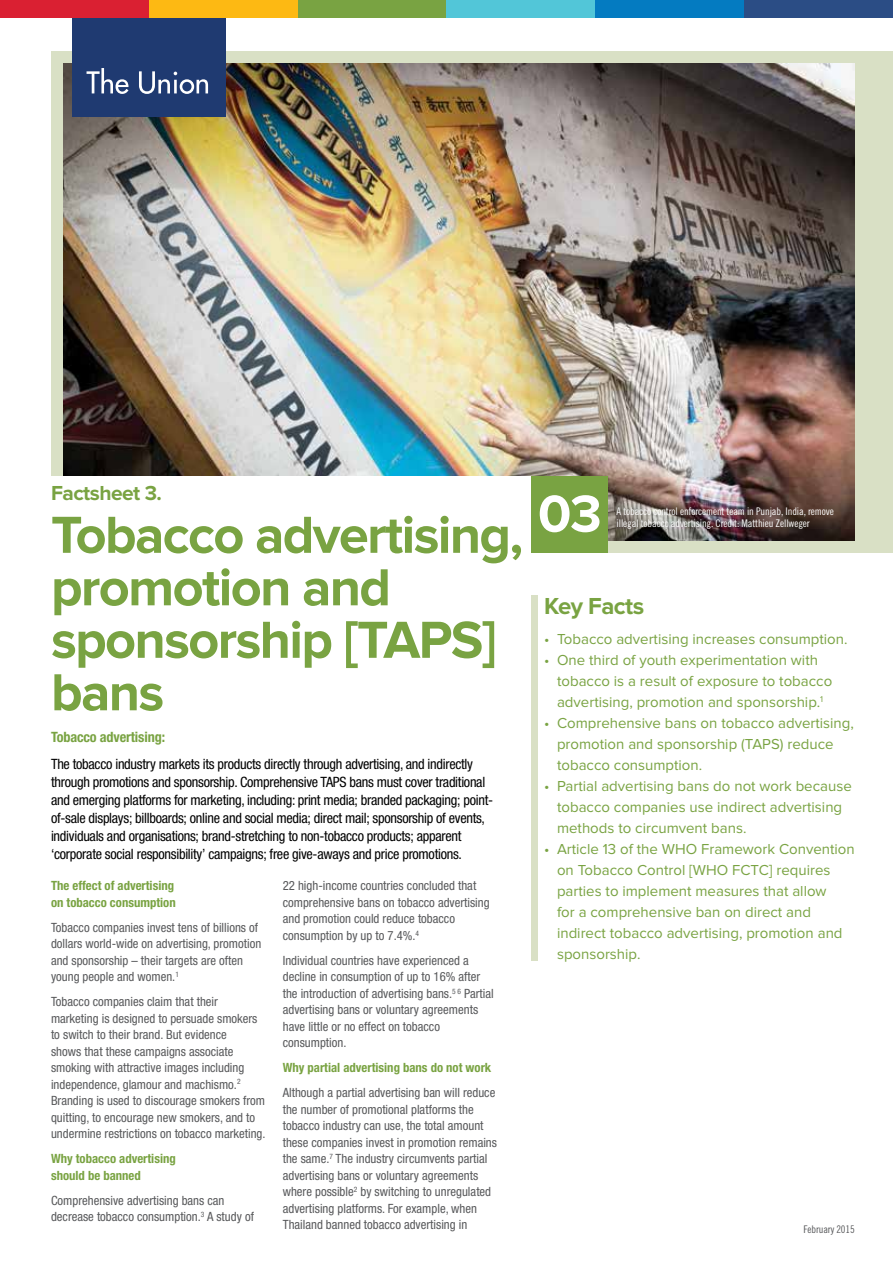
<style>
.page{position:relative;width:893px;height:1263px;background:#fff}
.page>*{position:absolute;margin:0;border:0;box-sizing:border-box;transform-origin:0 0}
.t1{font:700 54px/52.5px "Proxima Nova";letter-spacing:-.03em;color:#79a342}
.t2{font:700 54px "Proxima Nova";color:#fff}
.t3{font:700 24px "Proxima Nova";letter-spacing:-.025em;color:#79a342}
.t4{font:700 21px "Proxima Nova";letter-spacing:-.025em;color:#79a342}
.t5{font:15px/21px "Proxima Nova";color:#79a342}
.t6{font:condensed 14.25px/18px "Helvetica Neue";letter-spacing:-.02em;color:#000}
.t7{font:700 condensed 14.25px "Helvetica Neue";letter-spacing:-.01em;color:#79a342}
.t8{font:condensed 12.75px/16.5px "Helvetica Neue";color:#58595b}
.t9{font:700 condensed 12.75px/16.5px "Helvetica Neue";color:#79a342}
.t10{font:10.5px/12.6px "Trade Gothic Cond Eighteen";letter-spacing:-.01em;color:#fff}
.t11{font:10.5px "Trade Gothic Cond Eighteen";letter-spacing:-.01em;color:#58595b}
</style>
<div class="page">
<div style="left:51px;top:51px;width:842px;height:502px;background:#d9e0c5"></div>
<img style="left:64px;top:64px;width:791px;height:476px">
<div style="left:51px;top:476px;width:480px;height:99px;background:#fff"></div>
<div style="left:531px;top:595px;width:7px;height:366px;background:#d9e0c5"></div>
<div style="left:72px;top:17px;width:153px;height:99px;background:#1f3a71"></div>
<svg style="left:87px;top:68px;width:41px;height:26px"></svg>
<svg style="left:139px;top:71px;width:69px;height:23px"></svg>
<div style="left:531px;top:476px;width:77px;height:77px;background:#79a342"></div>
<div style="left:0;top:0;width:149px;height:17px;background:#da2032"></div>
<div style="left:149px;top:0;width:149px;height:17px;background:#fdb913"></div>
<div style="left:298px;top:0;width:148px;height:17px;background:#79a342"></div>
<div style="left:446px;top:0;width:149px;height:17px;background:#52c6d8"></div>
<div style="left:595px;top:0;width:149px;height:17px;background:#047bc1"></div>
<div style="left:744px;top:0;width:149px;height:17px;background:#2b4d85"></div>
<h3 class="t4" style="left:51px;top:481px;width:112px">Factsheet 3.</h3>
<h1 class="t1" style="left:51px;top:510px;width:474px">Tobacco advertising, promotion and sponsorship [TAPS] bans</h1>
<p class="t7" style="left:51px;top:729px;width:116px">Tobacco advertising:</p>
<p class="t6" style="left:51px;top:755px;width:444px">The tobacco industry markets its products directly through advertising, and indirectly through promotions and sponsorship. Comprehensive TAPS bans must cover traditional and emerging platforms for marketing, including: print media; branded packaging; point&shy;of-sale displays; billboards; online and social media; direct mail; sponsorship of events, individuals and organisations; brand-stretching to non-tobacco products; apparent ‘corporate social responsibility’ campaigns; free give-aways and price promotions.</p>
<p class="t9" style="left:51px;top:877px;width:126px">The effect of advertising on tobacco consumption</p>
<p class="t8" style="left:51px;top:919px;width:212px">Tobacco companies invest tens of billions of dollars world-wide on advertising, promotion and sponsorship – their targets are often young people and women.<sup>1</sup></p>
<p class="t8" style="left:51px;top:993px;width:216px">Tobacco companies claim that their marketing is designed to persuade smokers to switch to their brand. But evidence<br>shows that these campaigns associate smoking with attractive images including independence, glamour and machismo.<sup>2<br></sup>Branding is used to discourage smokers from quitting, to encourage new smokers, and to undermine restrictions on tobacco marketing.</p>
<p class="t9" style="left:51px;top:1150px;width:126px">Why tobacco advertising should be banned</p>
<p class="t8" style="left:51px;top:1192px;width:205px">Comprehensive advertising bans can decrease tobacco consumption.<sup>3</sup> A study of</p>
<p class="t8" style="left:283px;top:877px;width:208px">22 high-income countries concluded that comprehensive bans on tobacco advertising and promotion could reduce tobacco consumption by up to 7.4%.<sup>4</sup></p>
<p class="t8" style="left:283px;top:952px;width:212px">Individual countries have experienced a decline in consumption of up to 16% after the introduction of advertising bans.<sup>5</sup> <sup>6</sup> Partial advertising bans or voluntary agreements have little or no effect on tobacco consumption.</p>
<p class="t9" style="left:283px;top:1059px;width:210px">Why partial advertising bans do not work</p>
<p class="t8" style="left:283px;top:1084px;width:216px">Although a partial advertising ban will reduce the number of promotional platforms the tobacco industry can use, the total amount these companies invest in promotion remains the same.<sup>7</sup> The industry circumvents partial advertising bans or voluntary agreements where possible<sup>2</sup> by switching to unregulated advertising platforms. For example, when Thailand banned tobacco advertising in</p>
<h1 class="t2" style="left:538px;top:483px;width:65px">03</h1>
<p class="t10" style="left:617px;top:504px;width:219px">A tobacco control enforcement team in Punjab, India, remove illegal tobacco advertising. Credit: Matthieu Zellweger</p>
<h2 class="t3" style="left:544px;top:593px;width:101px">Key Facts</h2>
<p class="t5" style="left:544px;top:629px;width:305px">• Tobacco advertising increases consumption.</p>
<p class="t5" style="left:557px;top:650px;width:277px;text-indent:-13px">• One third of youth experimentation with tobacco is a result of exposure to tobacco advertising, promotion and sponsorship.<sup>1</sup></p>
<p class="t5" style="left:557px;top:713px;width:298px;text-indent:-13px">• Comprehensive bans on tobacco advertising, promotion and sponsorship (TAPS) reduce tobacco consumption.</p>
<p class="t5" style="left:557px;top:776px;width:296px;text-indent:-13px">• Partial advertising bans do not work because tobacco companies use indirect advertising methods to circumvent bans.</p>
<p class="t5" style="left:557px;top:839px;width:299px;text-indent:-13px">• Article 13 of the WHO Framework Convention on Tobacco Control [WHO FCTC] requires parties to implement measures that allow<br>for a comprehensive ban on direct and indirect tobacco advertising, promotion and sponsorship.</p>
<p class="t11" style="left:803px;top:1223px;width:53px">February 2015</p>
</div>
